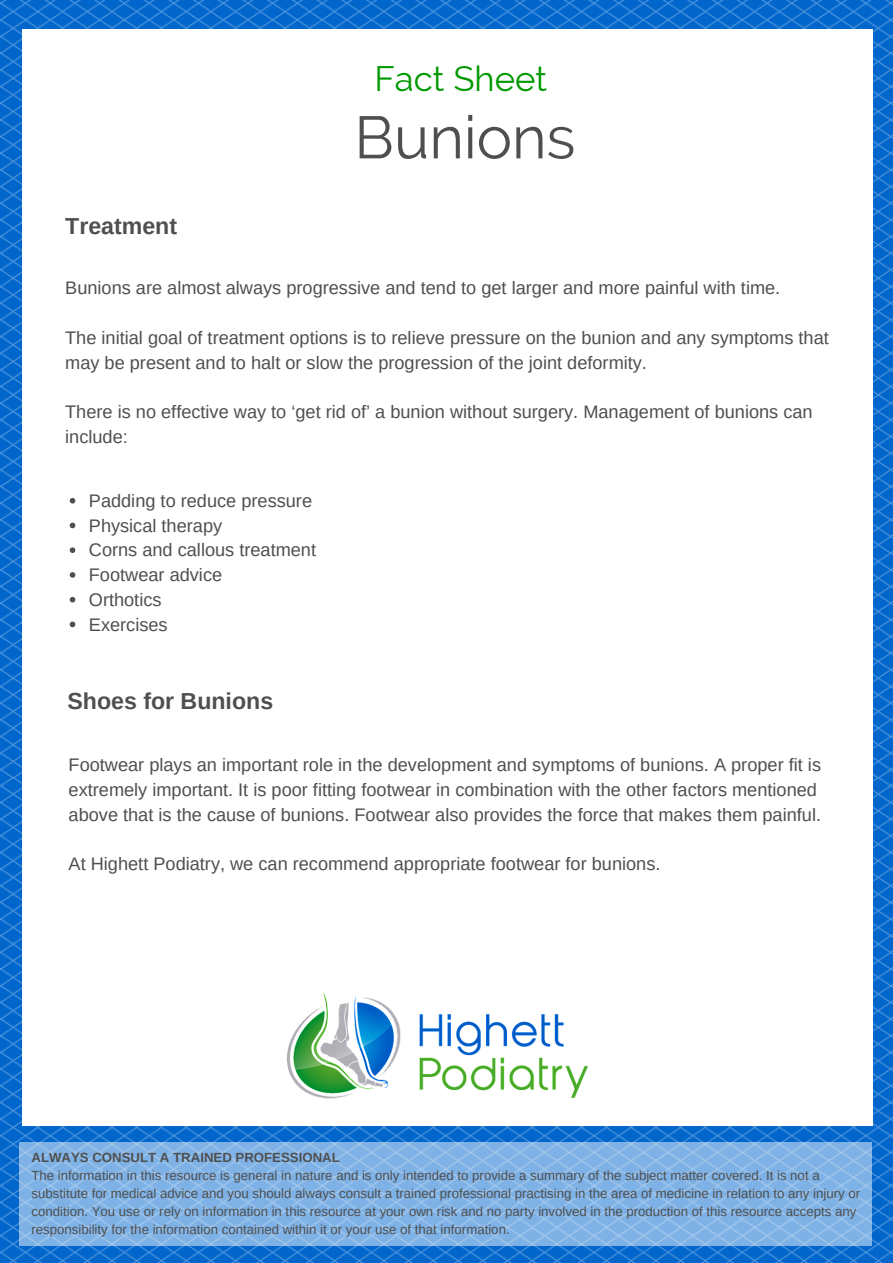
<style>
.page{position:relative;width:893px;height:1263px;background:#fff}
.page>*{position:absolute;margin:0;border:0;box-sizing:border-box;transform-origin:0 0}
.t1{font:59.55px "Raleway";color:#4f4f4f}
.t2{font:34.65px "Raleway";color:#090}
.t3{font:700 23.1px "Arimo";color:#4f4f4f}
.t4{font:18.15px/24.8px "Arimo";color:#4f4f4f}
.t5{font:13.2px/18px "Arimo";color:#4f4f4f}
.t6{font:700 13.2px "Arimo";color:#4f4f4f}
</style>
<div class="page">
<img style="left:0;top:0;width:892px;height:1262px">
<div style="left:22px;top:29px;width:850px;height:1096px;background:#fff"></div>
<img style="left:287px;top:993px;width:301px;height:106px">
<svg style="left:70px;top:498px;width:5px;height:5px"></svg>
<svg style="left:70px;top:523px;width:5px;height:5px"></svg>
<svg style="left:70px;top:547px;width:5px;height:6px"></svg>
<svg style="left:70px;top:572px;width:5px;height:6px"></svg>
<svg style="left:70px;top:597px;width:5px;height:5px"></svg>
<svg style="left:70px;top:621px;width:5px;height:6px"></svg>
<svg style="left:20px;top:1142px;width:852px;height:103px;background:#84b4e6"></svg>
<p class="t3" style="left:65px;top:213px;width:113px">Treatment</p>
<h2 class="t2" style="left:374px;top:58px;width:174px">Fact Sheet</h2>
<h1 class="t1" style="left:354px;top:102px;width:223px">Bunions</h1>
<p class="t4" style="left:65px;top:276px;width:716px">Bunions are almost always progressive and tend to get larger and more painful with time.</p>
<p class="t4" style="left:65px;top:325px;width:765px">The initial goal of treatment options is to relieve pressure on the bunion and any symptoms that may be present and to halt or slow the progression of the joint deformity.</p>
<p class="t4" style="left:65px;top:399px;width:749px">There is no effective way to ‘get rid of’ a bunion without surgery. Management of bunions can include:</p>
<p class="t4" style="left:89px;top:488px;width:229px">Padding to reduce pressure<br>Physical therapy<br>Corns and callous treatment<br>Footwear advice<br>Orthotics<br>Exercises</p>
<p class="t3" style="left:67px;top:688px;width:207px">Shoes for Bunions</p>
<p class="t4" style="left:69px;top:752px;width:754px">Footwear plays an important role in the development and symptoms of bunions. A proper fit is extremely important. It is poor fitting footwear in combination with the other factors mentioned above that is the cause of bunions. Footwear also provides the force that makes them painful.</p>
<p class="t4" style="left:69px;top:851px;width:593px">At Highett Podiatry, we can recommend appropriate footwear for bunions.</p>
<p class="t6" style="left:31px;top:1150px;width:310px">ALWAYS CONSULT A TRAINED PROFESSIONAL</p>
<p class="t5" style="left:31px;top:1167px;width:830px">The information in this resource is general in nature and is only intended to provide a summary of the subject matter covered. It is not a substitute for medical advice and you should always consult a trained professional practising in the area of medicine in relation to any injury or condition. You use or rely on information in this resource at your own risk and no party involved in the production of this resource accepts any responsibility for the information contained within it or your use of that information.</p>
</div>
